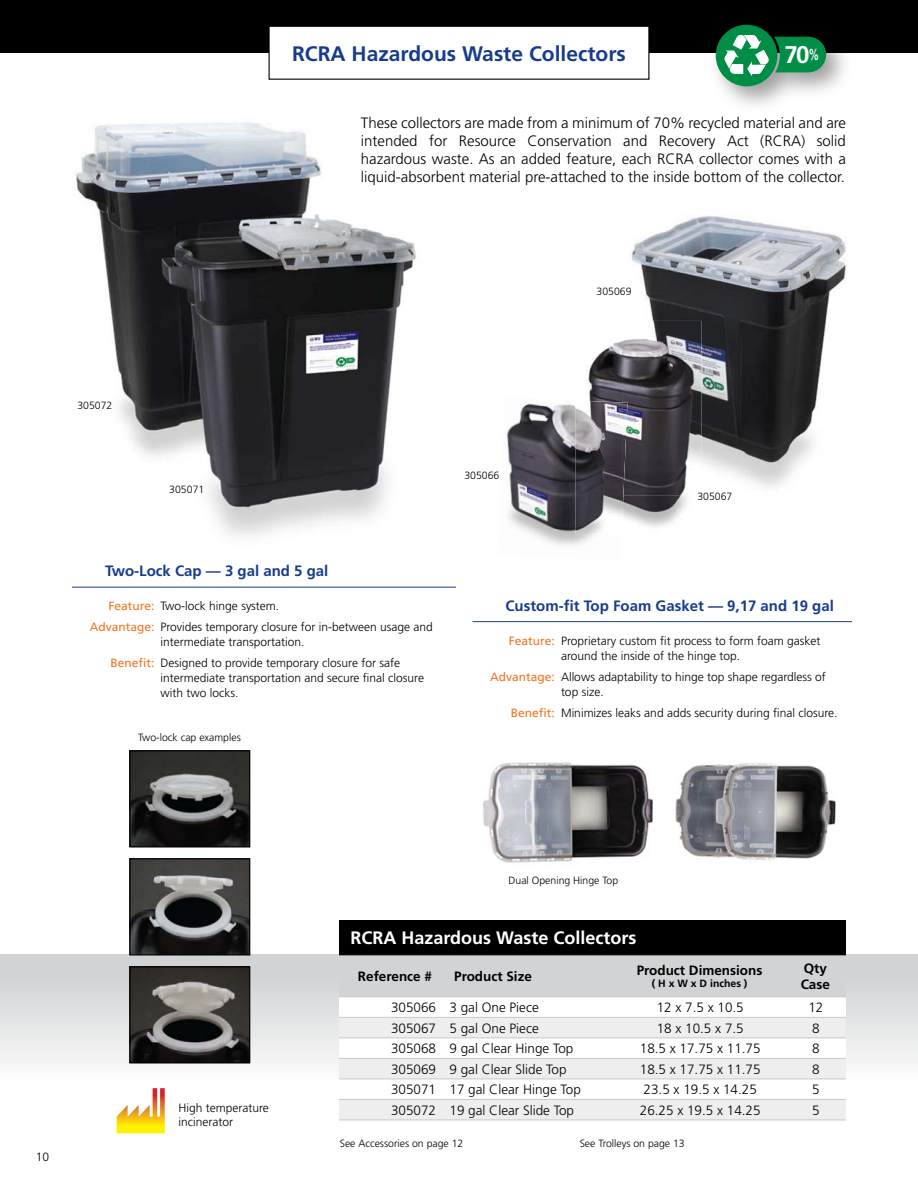
<style>
.page{position:relative;width:918px;height:1188px;background:#fff}
.page>*{position:absolute;margin:0;border:0;box-sizing:border-box;transform-origin:0 0}
.t1{font:700 24.15px "Frutiger";color:#fff}
.t2{font:700 21px "Frutiger";color:#183c8d}
.t3{font:700 18px "Frutiger";color:#fff}
.t4{font:300 15px/18px "Frutiger";color:#000;text-align:justify}
.t5{font:700 15px "Frutiger";color:#183c8d}
.t6{font:300 13.5px "Frutiger";color:#000}
.t7{font:700 13.5px/16.2px "Frutiger";color:#000}
.t8{font:300 12px/15px "Frutiger";color:#000}
.t9{font:300 10.5px "Frutiger";color:#000}
.t10{font:700 10.5px "Frutiger";color:#000}
.s1{font-size:15.9px}
.s2{font-weight:400;color:#f37421}
</style>
<div class="page">
<div style="left:0;top:955px;width:918px;height:233px;background:linear-gradient(to bottom,#d4d5d7,#fff)"></div>
<hr style="left:473px;top:621px;width:379px;height:1px;background:#183c8d">
<hr style="left:72px;top:587px;width:384px;height:1px;background:#183c8d">
<img style="left:631px;top:216px;width:215px;height:272px">
<div style="left:0;top:0;width:918px;height:53px;background:#000"></div>
<img style="left:588px;top:341px;width:99px;height:186px">
<img style="left:623px;top:321px;width:79px;height:174px">
<img style="left:483px;top:762px;width:170px;height:101px">
<img style="left:675px;top:763px;width:161px;height:97px">
<img style="left:131px;top:752px;width:117px;height:94px">
<div style="left:129px;top:750px;width:121px;height:98px;border:1px solid #000"></div>
<img style="left:131px;top:860px;width:117px;height:94px">
<div style="left:129px;top:858px;width:121px;height:98px;border:1px solid #000"></div>
<img style="left:131px;top:968px;width:117px;height:94px">
<div style="left:129px;top:966px;width:121px;height:98px;border:1px solid #000"></div>
<div style="left:269px;top:26px;width:380px;height:53px;background:#fff"></div>
<div style="left:269px;top:26px;width:380px;height:54px;border:1px solid #000"></div>
<img style="left:76px;top:122px;width:246px;height:334px">
<img style="left:207px;top:222px;width:209px;height:315px">
<img style="left:156px;top:207px;width:189px;height:261px">
<svg style="left:117px;top:1088px;width:48px;height:45px"></svg>
<img style="left:506px;top:397px;width:116px;height:149px">
<img style="left:575px;top:400px;width:48px;height:135px">
<img style="left:623px;top:402px;width:5px;height:93px">
<img style="left:715px;top:24px;width:130px;height:82px">
<div style="left:716px;top:25px;width:61px;height:61px;background:#008d45;border-radius:50%"></div>
<svg style="left:721px;top:34px;width:105px;height:47px"></svg>
<div style="left:339px;top:920px;width:507px;height:35px;background:#000"></div>
<div style="left:339px;top:956px;width:507px;height:41px;background:#d1d3d4"></div>
<svg style="left:339px;top:998px;width:507px;height:19px"></svg>
<svg style="left:339px;top:1018px;width:507px;height:102px;fill:#eeeeef"></svg>
<hr style="left:339px;top:997px;width:507px;height:1px;background:#c6c8ca">
<hr style="left:339px;top:1017px;width:507px;height:1px;background:#c6c8ca">
<hr style="left:339px;top:1038px;width:507px;height:1px;background:#c6c8ca">
<hr style="left:339px;top:1058px;width:507px;height:1px;background:#c6c8ca">
<hr style="left:339px;top:1079px;width:507px;height:1px;background:#c6c8ca">
<hr style="left:339px;top:1099px;width:507px;height:1px;background:#c6c8ca">
<hr style="left:339px;top:1120px;width:507px;height:1px;background:#c6c8ca">
<hr style="left:339px;top:955px;width:507px;height:1px;background:#000">
<h2 class="t2" style="left:292px;top:45px;width:335px">RCRA Hazardous Waste Collectors</h2>
<h1 class="t1" style="left:785px;top:45px;width:36px">70<span class="s1">%</span></h1>
<p class="t4" style="left:361px;top:115px;width:487px">These collectors are made from a minimum of 70% recycled material and are intended for Resource Conservation and Recovery Act (RCRA) solid hazardous waste. As an added feature, each RCRA collector comes with a liquid-absorbent material pre-attached to the inside bottom of the collector.</p>
<p class="t9" style="left:597px;top:287px;width:37px">305069</p>
<p class="t9" style="left:77px;top:402px;width:37px">305072</p>
<p class="t9" style="left:169px;top:485px;width:37px">305071</p>
<p class="t5" style="left:105px;top:565px;width:225px">Two-Lock Cap — 3 gal and 5 gal</p>
<p class="t8" style="left:90px;top:596px;width:344px;line-height:21px;text-indent:19px"><span class="s2">Feature:</span> Two-lock hinge system.<br><span class="s2">Advantage:</span> Provides temporary closure for in-between usage and</p>
<p class="t8" style="left:110px;top:632px;width:291px;line-height:21px;text-indent:50px">intermediate transportation.<br><span class="s2">Benefit:</span> Designed to provide temporary closure for safe</p>
<p class="t8" style="left:161px;top:671px;width:265px">intermediate transportation and secure final closure with two locks.</p>
<p class="t9" style="left:138px;top:733px;width:104px">Two-lock cap examples</p>
<p class="t9" style="left:464px;top:471px;width:37px">305066</p>
<p class="t9" style="left:697px;top:492px;width:37px">305067</p>
<p class="t5" style="left:506px;top:599px;width:330px">Custom-fit Top Foam Gasket — 9,17 and 19 gal</p>
<p class="t8" style="left:561px;top:634px;width:261px;text-indent:-52px"><span class="s2">Feature:</span> Proprietary custom fit process to form foam gasket around the inside of the hinge top.</p>
<p class="t8" style="left:561px;top:670px;width:266px;text-indent:-71px"><span class="s2">Advantage:</span> Allows adaptability to hinge top shape regardless of top size.</p>
<p class="t8" style="left:511px;top:706px;width:328px"><span class="s2">Benefit:</span> Minimizes leaks and adds security during final closure.</p>
<p class="t8" style="left:36px;top:1150px;width:15px">10</p>
<p class="t8" style="left:179px;top:1101px;width:92px;line-height:14.4px">High temperature incinerator</p>
<p class="t9" style="left:509px;top:876px;width:111px">Dual Opening Hinge Top</p>
<h3 class="t3" style="left:350px;top:931px;width:288px">RCRA Hazardous Waste Collectors</h3>
<p class="t7" style="left:358px;top:969px;width:76px">Reference #</p>
<p class="t7" style="left:454px;top:969px;width:79px">Product Size</p>
<p class="t7" style="left:637px;top:963px;width:127px">Product Dimensions</p>
<p class="t10" style="left:652px;top:980px;width:97px">( H x W x D inches )</p>
<p class="t7" style="left:801px;top:961px;width:31px">Qty<br>Case</p>
<p class="t6" style="left:391px;top:1002px;width:149px">305066 3 gal One Piece</p>
<p class="t6" style="left:657px;top:1002px;width:89px">12 x 7.5 x 10.5</p>
<p class="t6" style="left:808px;top:1002px;width:17px">12</p>
<p class="t6" style="left:391px;top:1023px;width:149px">305067 5 gal One Piece</p>
<p class="t6" style="left:657px;top:1023px;width:89px">18 x 10.5 x 7.5</p>
<p class="t6" style="left:812px;top:1023px;width:9px">8</p>
<p class="t6" style="left:391px;top:1043px;width:184px">305068 9 gal Clear Hinge Top</p>
<p class="t6" style="left:640px;top:1043px;width:122px">18.5 x 17.75 x 11.75</p>
<p class="t6" style="left:812px;top:1043px;width:9px">8</p>
<p class="t6" style="left:391px;top:1064px;width:177px">305069 9 gal Clear Slide Top</p>
<p class="t6" style="left:640px;top:1064px;width:122px">18.5 x 17.75 x 11.75</p>
<p class="t6" style="left:812px;top:1064px;width:9px">8</p>
<p class="t6" style="left:391px;top:1084px;width:191px">305071 17 gal Clear Hinge Top</p>
<p class="t6" style="left:644px;top:1084px;width:115px">23.5 x 19.5 x 14.25</p>
<p class="t6" style="left:812px;top:1084px;width:9px">5</p>
<p class="t6" style="left:391px;top:1105px;width:185px">305072 19 gal Clear Slide Top</p>
<p class="t6" style="left:640px;top:1105px;width:122px">26.25 x 19.5 x 14.25</p>
<p class="t6" style="left:812px;top:1105px;width:9px">5</p>
<p class="t9" style="left:340px;top:1139px;width:125px">See Accessories on page 12</p>
<p class="t9" style="left:580px;top:1139px;width:107px">See Trolleys on page 13</p>
</div>
